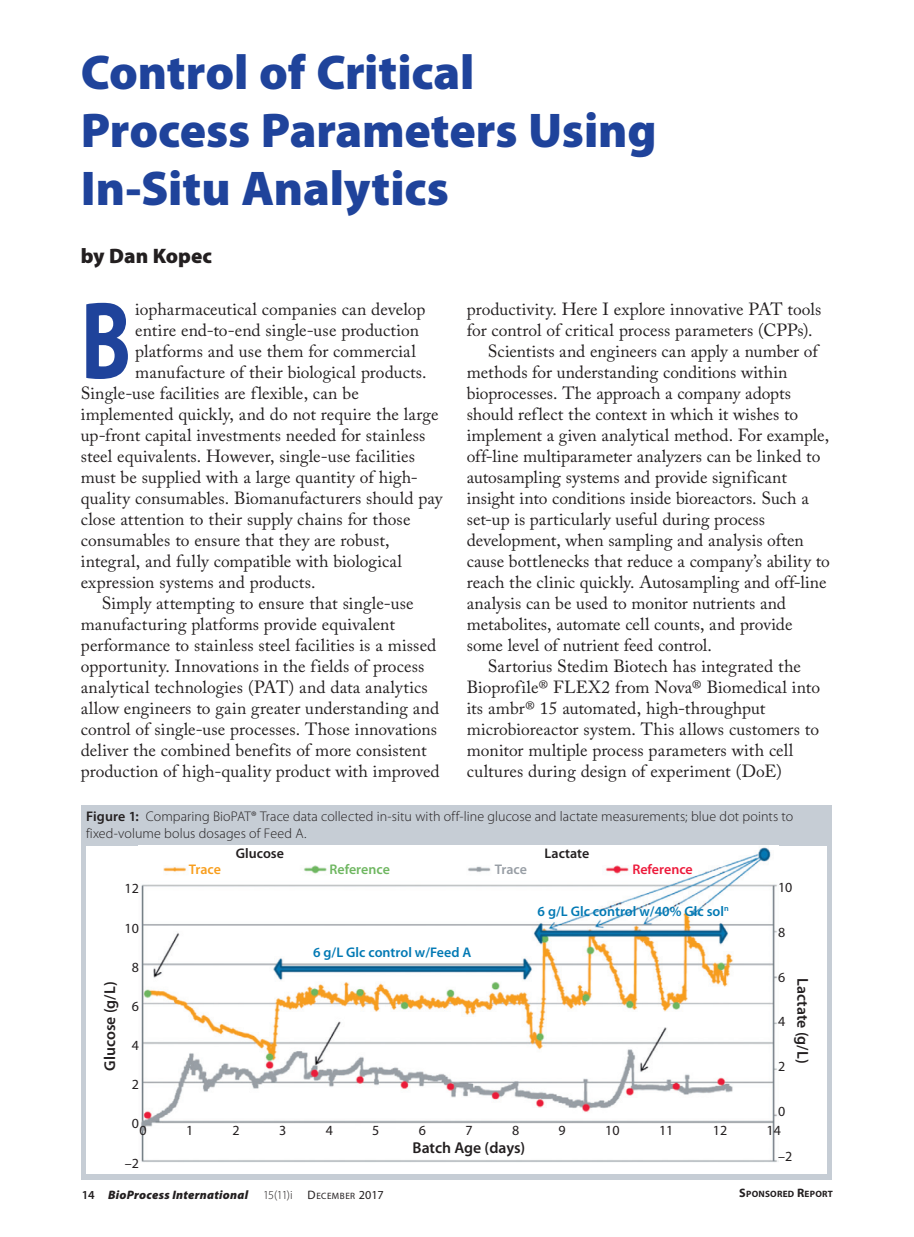
<style>
.page{position:relative;width:914px;height:1237px;background:#fff}
.page>*{position:absolute;margin:0;border:0;box-sizing:border-box;transform-origin:0 0}
.Body_1_w_dropcap{font:700 110.95px "Myriad Pro";color:#1f439b;scale:.75 1}
.t1{font:900 49px/57.8px "Myriad Pro";letter-spacing:-.005em;color:#1f439b}
.Byline{font:900 21px "Myriad Pro";color:#231f20}
.Body_w_indent{font:17.5px/21px "Adobe Caslon Pro";color:#231f20}
.Body_1_w_dropcap-2{font:17.5px "Adobe Caslon Pro";letter-spacing:.005em;color:#231f20}
.t2{font:600 15.75px "Myriad Pro";color:#231f20}
.Caption__Fig_Tab___e{font:300 14px/17.5px "Myriad Pro";letter-spacing:.005em;color:#231f20}
.t3{font:600 14px "Myriad Pro";color:#0279b4}
.t4{font:14px "Myriad Pro";letter-spacing:.005em;color:#231f20}
.t5{font:600 14px "Myriad Pro";color:#231f20}
.t6{font:600 14px "Myriad Pro";color:#6fb761}
.t7{font:600 14px "Myriad Pro";color:#ed1a3b}
.t8{font:600 14px "Myriad Pro";letter-spacing:-.005em;color:#f89e1d}
.t9{font:600 14px "Myriad Pro";letter-spacing:-.005em;color:#989ea5}
.t10{font:italic 900 12.25px "Myriad Pro";letter-spacing:.02em;color:#231f20}
.t11{font:700 9.1px "Myriad Pro";letter-spacing:.025em;color:#231f20}
.s1{font-weight:600}
.s2{font-weight:600;font-style:normal}
.s3{font-weight:300;font-style:normal}
.s4{font-weight:400;font-style:normal}
.s5{font-weight:400;font-style:normal;font-size:9.1px}
.s6{font-size:12.25px}
</style>
<div class="page">
<div style="left:81px;top:804px;width:750px;height:375px;background:#c6cdd5"></div>
<div style="left:86px;top:845px;width:740px;height:328px;background:#fff"></div>
<img style="left:140px;top:847px;width:638px;height:315px">
<p class="t1" style="left:81px;top:44px;width:577px">Control of Critical<br>Process Parameters Using<br>In-Situ Analytics</p>
<p class="Byline" style="left:81px;top:243px;width:133px">by Dan Kopec</p>
<p class="Body_1_w_dropcap" style="left:81px;top:268px;width:69px">B</p>
<p class="Body_1_w_dropcap-2" style="left:135px;top:299px;width:292px">iopharmaceutical companies can develop</p>
<p class="Body_1_w_dropcap-2" style="left:135px;top:320px;width:285px">entire end-to-end single-use production</p>
<p class="Body_1_w_dropcap-2" style="left:135px;top:341px;width:282px">platforms and use them for commercial</p>
<p class="Body_1_w_dropcap-2" style="left:135px;top:362px;width:293px">manufacture of their biological products.</p>
<p class="Body_1_w_dropcap-2" style="left:81px;top:383px;width:279px">Single-use facilities are flexible, can be</p>
<p class="Body_1_w_dropcap-2" style="left:81px;top:404px;width:359px">implemented quickly, and do not require the large</p>
<p class="Body_1_w_dropcap-2" style="left:81px;top:425px;width:346px">up-front capital investments needed for stainless</p>
<p class="Body_1_w_dropcap-2" style="left:81px;top:446px;width:335px">steel equivalents. However, single-use facilities</p>
<p class="Body_1_w_dropcap-2" style="left:81px;top:467px;width:338px">must be supplied with a large quantity of high-</p>
<p class="Body_1_w_dropcap-2" style="left:81px;top:488px;width:363px">quality consumables. Biomanufacturers should pay</p>
<p class="Body_1_w_dropcap-2" style="left:81px;top:509px;width:331px">close attention to their supply chains for those</p>
<p class="Body_1_w_dropcap-2" style="left:81px;top:530px;width:310px">consumables to ensure that they are robust,</p>
<p class="Body_1_w_dropcap-2" style="left:81px;top:551px;width:323px">integral, and fully compatible with biological</p>
<p class="Body_1_w_dropcap-2" style="left:81px;top:572px;width:236px">expression systems and products.</p>
<p class="Body_w_indent" style="left:81px;top:592px;width:360px;text-indent:21px">Simply attempting to ensure that single-use manufacturing platforms provide equivalent performance to stainless steel facilities is a missed opportunity. Innovations in the fields of process analytical technologies (PAT) and data analytics allow engineers to gain greater understanding and control of single-use processes. Those innovations deliver the combined benefits of more consistent production of high-quality product with improved</p>
<p class="Body_w_indent" style="left:467px;top:298px;width:356px">productivity. Here I explore innovative PAT tools for control of critical process parameters (CPPs).</p>
<p class="Body_w_indent" style="left:467px;top:340px;width:364px;text-indent:21px">Scientists and engineers can apply a number of methods for understanding conditions within bioprocesses. The approach a company adopts should reflect the context in which it wishes to implement a given analytical method. For example, off-line multiparameter analyzers can be linked to autosampling systems and provide significant insight into conditions inside bioreactors. Such a set-up is particularly useful during process development, when sampling and analysis often cause bottlenecks that reduce a company’s ability to reach the clinic quickly. Autosampling and off-line analysis can be used to monitor nutrients and metabolites, automate cell counts, and provide some level of nutrient feed control.</p>
<p class="Body_w_indent" style="left:467px;top:655px;width:355px;text-indent:21px">Sartorius Stedim Biotech has integrated the Bioprofile® FLEX2 from Nova® Biomedical into its ambr® 15 automated, high-throughput microbioreactor system. This allows customers to monitor multiple process parameters with cell cultures during design of experiment (DoE)</p>
<p class="Caption__Fig_Tab___e" style="left:86px;top:807px;width:708px"><span class="s1">Figure 1:</span> Comparing BioPAT® Trace data collected in-situ with off-line glucose and lactate measurements; blue dot points to fixed-volume bolus dosages of Feed A.</p>
<p class="t5" style="left:236px;top:844px;width:50px">Glucose</p>
<p class="t5" style="left:544px;top:844px;width:46px">Lactate</p>
<p class="t8" style="left:189px;top:859px;width:34px">Trace</p>
<p class="t6" style="left:329px;top:859px;width:62px">Reference</p>
<p class="t9" style="left:495px;top:859px;width:34px">Trace</p>
<p class="t7" style="left:632px;top:859px;width:62px">Reference</p>
<p class="t4" style="left:778px;top:878px;width:16px">10</p>
<p class="t4" style="left:778px;top:923px;width:9px">8</p>
<p class="t4" style="left:778px;top:968px;width:9px">6</p>
<p class="t4" style="left:778px;top:1012px;width:9px">4</p>
<p class="t4" style="left:778px;top:1057px;width:9px">2</p>
<p class="t4" style="left:778px;top:1102px;width:9px">0</p>
<p class="t4" style="left:778px;top:1147px;width:16px">–2</p>
<p class="t4" style="left:125px;top:880px;width:16px">12</p>
<p class="t4" style="left:125px;top:919px;width:16px">10</p>
<p class="t4" style="left:132px;top:958px;width:9px">8</p>
<p class="t4" style="left:132px;top:997px;width:9px">6</p>
<p class="t4" style="left:132px;top:1036px;width:9px">4</p>
<p class="t4" style="left:132px;top:1075px;width:9px">2</p>
<p class="t4" style="left:132px;top:1114px;width:9px">0</p>
<p class="t4" style="left:125px;top:1154px;width:16px">–2</p>
<p class="t3" style="left:537px;top:902px;width:193px">6 g/L Glc control w/40% Glc sol<sup>n</sup></p>
<p class="t3" style="left:313px;top:943px;width:160px">6 g/L Glc control w/Feed A</p>
<p class="t2" style="left:100px;top:1070px;width:90px;rotate:-90deg">Glucose (g/L)</p>
<p class="t2" style="left:812px;top:978px;width:86px;rotate:90deg">Lactate (g/L)</p>
<p class="t4" style="left:139px;top:1121px;width:9px">0</p>
<p class="t4" style="left:186px;top:1121px;width:9px">1</p>
<p class="t4" style="left:232px;top:1121px;width:9px">2</p>
<p class="t4" style="left:279px;top:1121px;width:9px">3</p>
<p class="t4" style="left:326px;top:1121px;width:9px">4</p>
<p class="t4" style="left:372px;top:1121px;width:9px">5</p>
<p class="t4" style="left:419px;top:1121px;width:9px">6</p>
<p class="t4" style="left:465px;top:1121px;width:9px">7</p>
<p class="t4" style="left:512px;top:1121px;width:9px">8</p>
<p class="t4" style="left:558px;top:1121px;width:9px">9</p>
<p class="t4" style="left:605px;top:1121px;width:16px">10</p>
<p class="t4" style="left:659px;top:1121px;width:16px">11</p>
<p class="t4" style="left:712px;top:1121px;width:16px">12</p>
<p class="t4" style="left:766px;top:1121px;width:16px">14</p>
<p class="t2" style="left:412px;top:1137px;width:114px">Batch Age (days)</p>
<p class="t10" style="left:82px;top:1187px;width:303px"><span class="s2">14</span> BioProcess International <span class="s3">15(11)i</span> <span class="s4">D</span><span class="s5">ECEMBER</span> <span class="s4">2017</span></p>
<p class="t11" style="left:739px;top:1187px;width:95px"><span class="s6">S</span>PONSORED <span class="s6">R</span>EPORT</p>
</div>
